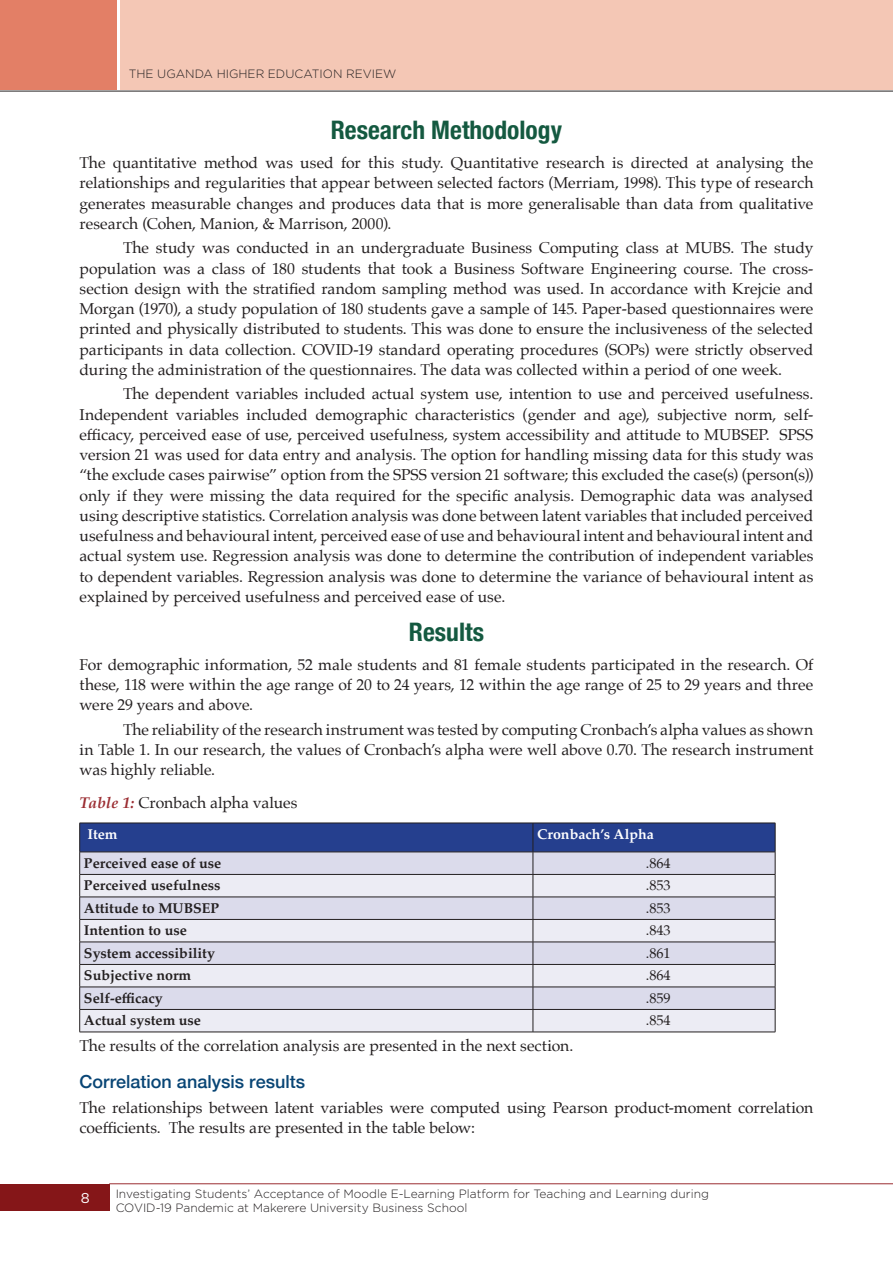
<style>
.page{position:relative;width:893px;height:1263px;background:#fff}
.page>*{position:absolute;margin:0;border:0;box-sizing:border-box;transform-origin:0 0}
.Intro_Head{font:700 condensed 25.5px "Helvetica Neue";color:#145940}
.Left_Head{font:500 18px "Helvetica Neue";color:#084575}
.Bodytext_2_parag{font:15.75px/20.2px "Palatino";color:#231f20;text-align:justify}
.Bodytext{font:15.75px/20.2px "Palatino";color:#231f20;text-align:justify}
.Table_Heading{font:15.75px "Palatino";letter-spacing:-.005em;color:#231f20}
.Table_text_2{font:700 14.25px "Palatino";color:#231f20}
.Table_text_2-2{font:14.25px "Palatino";color:#231f20}
.Table_text_2-3{font:700 14.25px "Palatino";color:#fff}
.t1{font:14.25px "Gotham";color:#fff}
.t2{font:300 12px/14.4px "Gotham";color:#231f20}
.s1{font-weight:700;font-style:italic;color:#9b2d32}
</style>
<div class="page">
<div style="left:0;top:1184px;width:109px;height:26px;background:#851618"></div>
<hr style="left:109px;top:1183px;width:784px;height:1px;background:#9b2d32">
<div style="left:120px;top:0;width:773px;height:89px;background:#f4c7b5"></div>
<div style="left:0;top:0;width:117px;height:89px;background:#e37f66"></div>
<hr style="left:0;top:91px;width:893px;height:1px;background:#231f20">
<svg style="left:79px;top:823px;width:697px;height:209px;background:#c1c4d8"></svg>
<hr style="left:80px;top:1032px;width:453px;height:1px;background:#231f20">
<hr style="left:533px;top:1032px;width:242px;height:1px;background:#231f20">
<p class="t2" style="left:129px;top:67px;width:269px">THE UGANDA HIGHER EDUCATION REVIEW</p>
<p class="Intro_Head" style="left:331px;top:109px;width:233px">Research Methodology</p>
<p class="Bodytext" style="left:80px;top:152px;width:735px">The quantitative method was used for this study. Quantitative research is directed at analysing the relationships and regularities that appear between selected factors (Merriam, 1998). This type of research generates measurable changes and produces data that is more generalisable than data from qualitative research (Cohen, Manion, &amp; Marrison, 2000).</p>
<p class="Bodytext_2_parag" style="left:80px;top:238px;width:735px;text-indent:43px">The study was conducted in an undergraduate Business Computing class at MUBS. The study population was a class of 180 students that took a Business Software Engineering course. The cross&shy;section design with the stratified random sampling method was used. In accordance with Krejcie and Morgan (1970), a study population of 180 students gave a sample of 145. Paper-based questionnaires were printed and physically distributed to students. This was done to ensure the inclusiveness of the selected participants in data collection. COVID-19 standard operating procedures (SOPs) were strictly observed during the administration of the questionnaires. The data was collected within a period of one week.</p>
<p class="Bodytext_2_parag" style="left:80px;top:384px;width:735px;text-indent:43px">The dependent variables included actual system use, intention to use and perceived usefulness.<br>Independent variables included demographic characteristics (gender and age), subjective norm, self&shy;efficacy, perceived ease of use, perceived usefulness, system accessibility and attitude to MUBSEP. SPSS version 21 was used for data entry and analysis. The option for handling missing data for this study was “the exclude cases pairwise” option from the SPSS version 21 software; this excluded the case(s) (person(s)) only if they were missing the data required for the specific analysis. Demographic data was analysed using descriptive statistics. Correlation analysis was done between latent variables that included perceived usefulness and behavioural intent, perceived ease of use and behavioural intent and behavioural intent and actual system use. Regression analysis was done to determine the contribution of independent variables to dependent variables. Regression analysis was done to determine the variance of behavioural intent as explained by perceived usefulness and perceived ease of use.</p>
<p class="Intro_Head" style="left:409px;top:611px;width:77px">Results</p>
<p class="Bodytext" style="left:80px;top:654px;width:735px">For demographic information, 52 male students and 81 female students participated in the research. Of these, 118 were within the age range of 20 to 24 years, 12 within the age range of 25 to 29 years and three were 29 years and above.</p>
<p class="Bodytext_2_parag" style="left:80px;top:719px;width:735px;text-indent:43px">The reliability of the research instrument was tested by computing Cronbach’s alpha values as shown in Table 1. In our research, the values of Cronbach’s alpha were well above 0.70. The research instrument was highly reliable.</p>
<p class="Table_Heading" style="left:80px;top:790px;width:220px"><span class="s1">Table 1:</span> Cronbach alpha values</p>
<p class="Table_text_2-3" style="left:88px;top:822px;width:32px">Item</p>
<p class="Table_text_2-3" style="left:537px;top:822px;width:118px">Cronbach’s Alpha</p>
<p class="Table_text_2" style="left:84px;top:851px;width:139px">Perceived ease of use</p>
<p class="Table_text_2-2" style="left:646px;top:851px;width:26px">.864</p>
<p class="Table_text_2" style="left:84px;top:873px;width:138px">Perceived usefulness</p>
<p class="Table_text_2-2" style="left:646px;top:874px;width:26px">.853</p>
<p class="Table_text_2" style="left:84px;top:896px;width:137px">Attitude to MUBSEP</p>
<p class="Table_text_2-2" style="left:646px;top:896px;width:26px">.853</p>
<p class="Table_text_2" style="left:84px;top:918px;width:104px">Intention to use</p>
<p class="Table_text_2-2" style="left:646px;top:919px;width:26px">.843</p>
<p class="Table_text_2" style="left:84px;top:941px;width:132px">System accessibility</p>
<p class="Table_text_2-2" style="left:646px;top:941px;width:26px">.861</p>
<p class="Table_text_2" style="left:84px;top:963px;width:109px">Subjective norm</p>
<p class="Table_text_2-2" style="left:646px;top:964px;width:26px">.864</p>
<p class="Table_text_2" style="left:84px;top:986px;width:80px">Self-efficacy</p>
<p class="Table_text_2-2" style="left:646px;top:986px;width:26px">.859</p>
<p class="Table_text_2" style="left:84px;top:1008px;width:119px">Actual system use</p>
<p class="Table_text_2-2" style="left:646px;top:1009px;width:26px">.854</p>
<p class="Bodytext" style="left:80px;top:1035px;width:495px">The results of the correlation analysis are presented in the next section.</p>
<p class="Left_Head" style="left:80px;top:1067px;width:227px">Correlation analysis results</p>
<p class="Bodytext" style="left:80px;top:1097px;width:735px">The relationships between latent variables were computed using Pearson product-moment correlation coefficients. The results are presented in the table below:</p>
<p class="t1" style="left:81px;top:1189px;width:10px">8</p>
<p class="t2" style="left:116px;top:1186px;width:595px">Investigating Students’ Acceptance of Moodle E-Learning Platform for Teaching and Learning during<br>COVID-19 Pandemic at Makerere University Business School</p>
</div>
